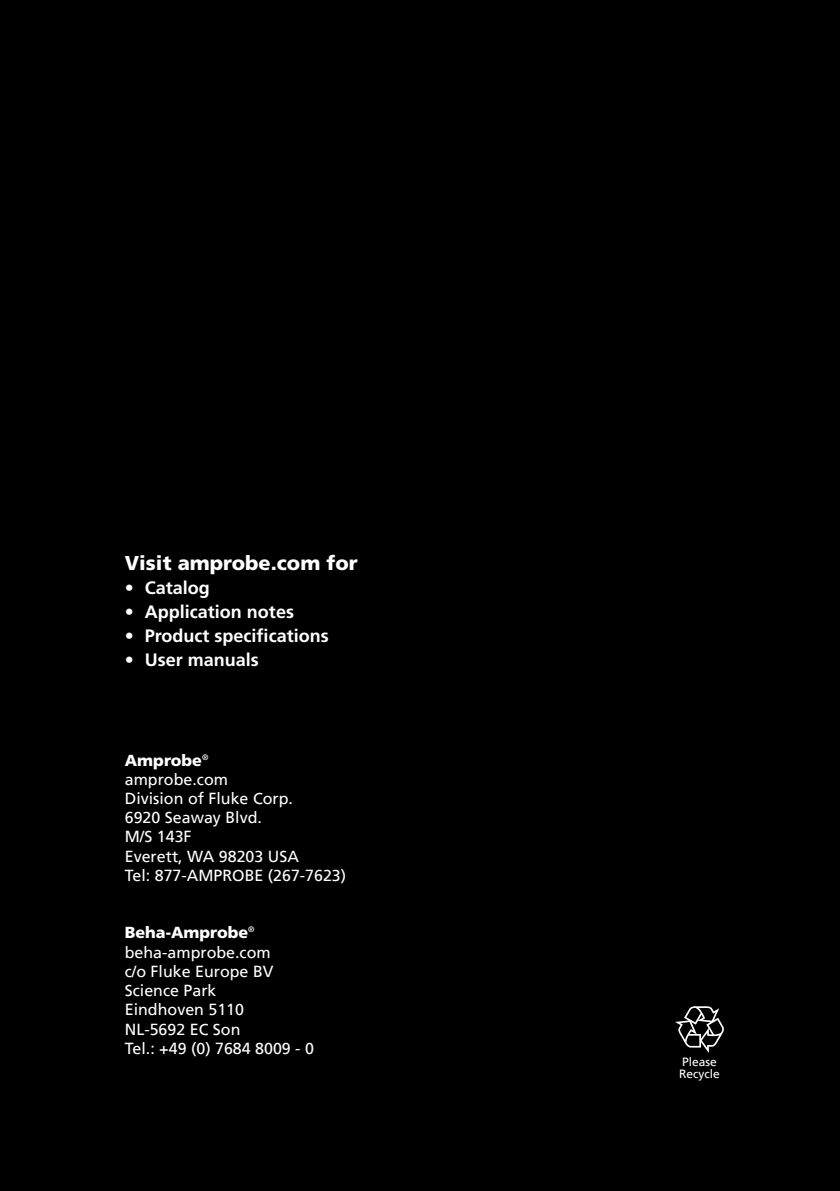
<style>
.page{position:relative;width:840px;height:1191px;background:#fff}
.page>*{position:absolute;margin:0;border:0;box-sizing:border-box;transform-origin:0 0}
.t1{font:900 20px "Frutiger LT Std";color:#fff}
.t2{font:700 18px "Frutiger LT Std";color:#fff}
.t3{font:16px/19.2px "Frutiger LT";color:#fff}
.t4{font:900 16px "Frutiger LT Std";color:#fff}
.t5{font:12px/12px "Frutiger LT";color:#fff}
</style>
<div class="page">
<div style="left:0;top:0;width:839px;height:1191px;background:#000"></div>
<svg style="left:675px;top:1006px;width:48px;height:47px"></svg>
<p class="t1" style="left:125px;top:551px;width:234px">Visit amprobe.com for</p>
<p class="t2" style="left:125px;top:577px;width:87px">• Catalog</p>
<p class="t2" style="left:125px;top:601px;width:171px">• Application notes</p>
<p class="t2" style="left:125px;top:625px;width:205px">• Product specifications</p>
<p class="t2" style="left:125px;top:649px;width:136px">• User manuals</p>
<p class="t4" style="left:125px;top:750px;width:85px">Amprobe<sup>®</sup></p>
<p class="t3" style="left:125px;top:769px;width:223px">amprobe.com<br>Division of Fluke Corp.<br>6920 Seaway Blvd.<br>M/S 143F<br>Everett, WA 98203 USA<br>Tel: 877-AMPROBE (267-7623)</p>
<p class="t4" style="left:125px;top:923px;width:131px">Beha-Amprobe<sup>®</sup></p>
<p class="t3" style="left:125px;top:942px;width:190px">beha-amprobe.com<br>c/o Fluke Europe BV<br>Science Park<br>Eindhoven 5110<br>NL-5692 EC Son<br>Tel.: +49 (0) 7684 8009 - 0</p>
<p class="t5" style="left:678px;top:1055px;width:42px">Please<br>Recycle</p>
</div>
